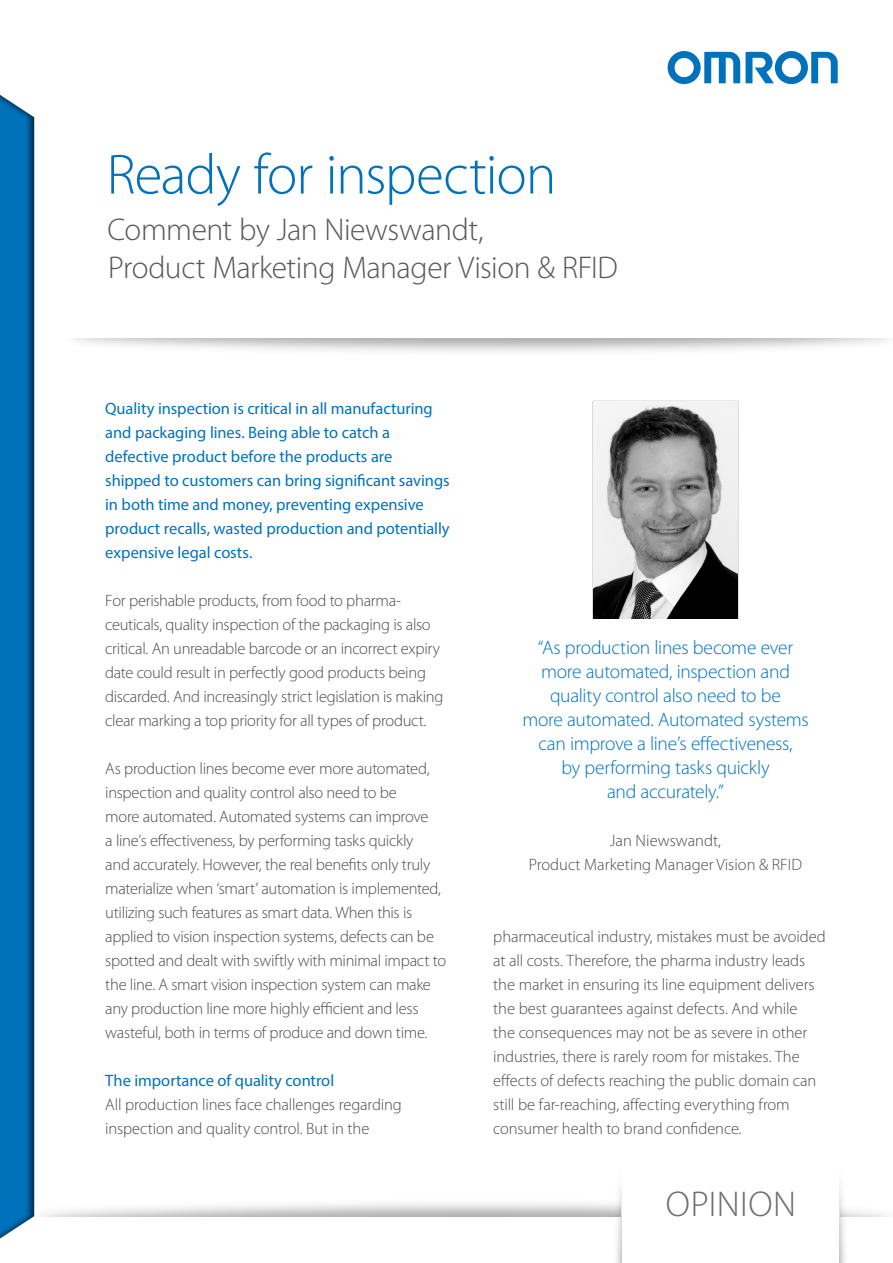
<style>
.page{position:relative;width:893px;height:1263px;background:#fff}
.page>*{position:absolute;margin:0;border:0;box-sizing:border-box;transform-origin:0 0}
.Heading_groot{font:300 57px "Myriad Pro";letter-spacing:-.015em;color:#0072bc}
.COVER_index_title_bi{font:300 36px "Myriad Pro";letter-spacing:.015em;color:#6c6d70}
.Heading_groot-2{font:300 31.5px/37.5px "Myriad Pro";letter-spacing:-.015em;color:#57585a}
.Platte_tekst{font:300 19.5px/24px "Myriad Pro";letter-spacing:-.015em;color:#0072bc;text-align:center}
.TEMPLATE_10_body_cop{font:300 16.5px/24px "Myriad Pro";letter-spacing:-.015em;color:#4b4c4d}
.TEMPLATE_10_body_cop-2{font:16.5px/24px "Myriad Pro";letter-spacing:-.005em;color:#0072bc}
</style>
<div class="page">
<div style="left:0;top:77px;width:34px;height:1186px;background:#231f20;opacity:.75"></div>
<img style="left:590px;top:1178px;width:32px;height:85px">
<img style="left:840px;top:1176px;width:31px;height:87px">
<svg style="left:668px;top:51px;width:72px;height:33px"></svg>
<svg style="left:746px;top:51px;width:92px;height:33px"></svg>
<img style="left:593px;top:401px;width:145px;height:217px">
<p class="Heading_groot" style="left:107px;top:143px;width:451px">Ready for inspection</p>
<p class="Heading_groot-2" style="left:108px;top:211px;width:512px">Comment by Jan Niewswandt,<br>Product Marketing Manager Vision &amp; RFID</p>
<p class="TEMPLATE_10_body_cop-2" style="left:105px;top:396px;width:346px">Quality inspection is critical in all manufacturing and packaging lines. Being able to catch a defective product before the products are shipped to customers can bring significant savings in both time and money, preventing expensive product recalls, wasted production and potentially expensive legal costs.</p>
<p class="TEMPLATE_10_body_cop" style="left:105px;top:589px;width:340px">For perishable products, from food to pharma&shy;ceuticals, quality inspection of the packaging is also critical. An unreadable barcode or an incorrect expiry date could result in perfectly good products being discarded. And increasingly strict legislation is making clear marking a top priority for all types of product.</p>
<p class="TEMPLATE_10_body_cop" style="left:105px;top:757px;width:342px">As production lines become ever more automated, inspection and quality control also need to be<br>more automated. Automated systems can improve<br>a line’s effectiveness, by performing tasks quickly<br>and accurately. However, the real benefits only truly materialize when ‘smart’ automation is implemented, utilizing such features as smart data. When this is applied to vision inspection systems, defects can be spotted and dealt with swiftly with minimal impact to the line. A smart vision inspection system can make any production line more highly efficient and less wasteful, both in terms of produce and down time.</p>
<p class="TEMPLATE_10_body_cop-2" style="left:105px;top:1068px;width:230px">The importance of quality control</p>
<p class="TEMPLATE_10_body_cop" style="left:105px;top:1093px;width:298px">All production lines face challenges regarding inspection and quality control. But in the</p>
<p class="Platte_tekst" style="left:522px;top:636px;width:288px">“As production lines become ever more automated, inspection and quality control also need to be<br>more automated. Automated systems can improve a line’s effectiveness,<br>by performing tasks quickly<br>and accurately.”</p>
<p class="TEMPLATE_10_body_cop" style="left:610px;top:829px;width:113px">Jan Niewswandt,</p>
<p class="TEMPLATE_10_body_cop" style="left:529px;top:853px;width:275px">Product Marketing Manager Vision &amp; RFID</p>
<p class="TEMPLATE_10_body_cop" style="left:493px;top:925px;width:334px">pharmaceutical industry, mistakes must be avoided at all costs. Therefore, the pharma industry leads the market in ensuring its line equipment delivers the best guarantees against defects. And while<br>the consequences may not be as severe in other industries, there is rarely room for mistakes. The effects of defects reaching the public domain can still be far-reaching, affecting everything from consumer health to brand confidence.</p>
<p class="COVER_index_title_bi" style="left:666px;top:1184px;width:132px">OPINION</p>
</div>
